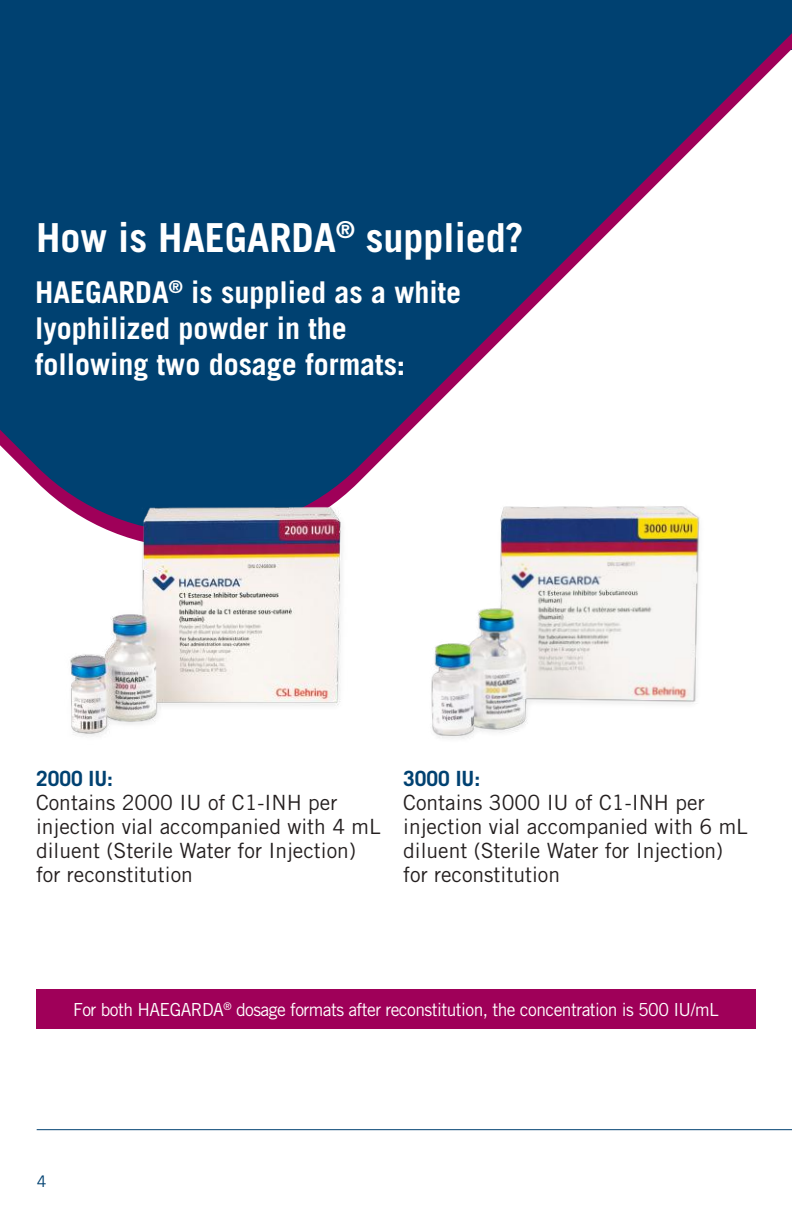
<style>
.page{position:relative;width:792px;height:1224px;background:#fff}
.page>*{position:absolute;margin:0;border:0;box-sizing:border-box;transform-origin:0 0}
.t1{font:700 40px "Trade Gothic LT Std";color:#fff}
.t2{font:700 30px/36px "Trade Gothic LT Std";color:#fff}
.t3{font:21px/24px "Trade Gothic LT Std";color:#241f1f}
.t4{font:700 21px "Trade Gothic LT Std";color:#004171}
.t5{font:18px "Trade Gothic LT Std";letter-spacing:-.03em;color:#fff}
.t6{font:16px "Trade Gothic LT Std";color:#004171}
</style>
<div class="page">
<svg style="left:0;top:0;width:792px;height:494px;fill:#004171"></svg>
<div style="left:36px;top:989px;width:720px;height:40px;background:#9f0059"></div>
<hr style="left:37px;top:1129px;width:755px;height:1px;background:#004171">
<img style="left:50px;top:494px;width:296px;height:243px">
<img style="left:431px;top:506px;width:269px;height:233px">
<h1 class="t1" style="left:36px;top:213px;width:489px">How is HAEGARDA<sup>®</sup> supplied?</h1>
<h2 class="t2" style="left:35px;top:274px;width:427px">HAEGARDA<sup>®</sup> is supplied as a white lyophilized powder in the following two dosage formats:</h2>
<p class="t4" style="left:36px;top:766px;width:79px">2000 IU:</p>
<p class="t3" style="left:36px;top:790px;width:346px">Contains 2000 IU of C1-INH per injection vial accompanied with 4 mL diluent (Sterile Water for Injection) for reconstitution</p>
<p class="t4" style="left:403px;top:766px;width:79px">3000 IU:</p>
<p class="t3" style="left:403px;top:790px;width:346px">Contains 3000 IU of C1-INH per injection vial accompanied with 6 mL diluent (Sterile Water for Injection) for reconstitution</p>
<p class="t5" style="left:73px;top:998px;width:647px">For both HAEGARDA<sup>®</sup> dosage formats after reconstitution, the concentration is 500 IU/mL</p>
<p class="t6" style="left:37px;top:1172px;width:11px">4</p>
</div>
